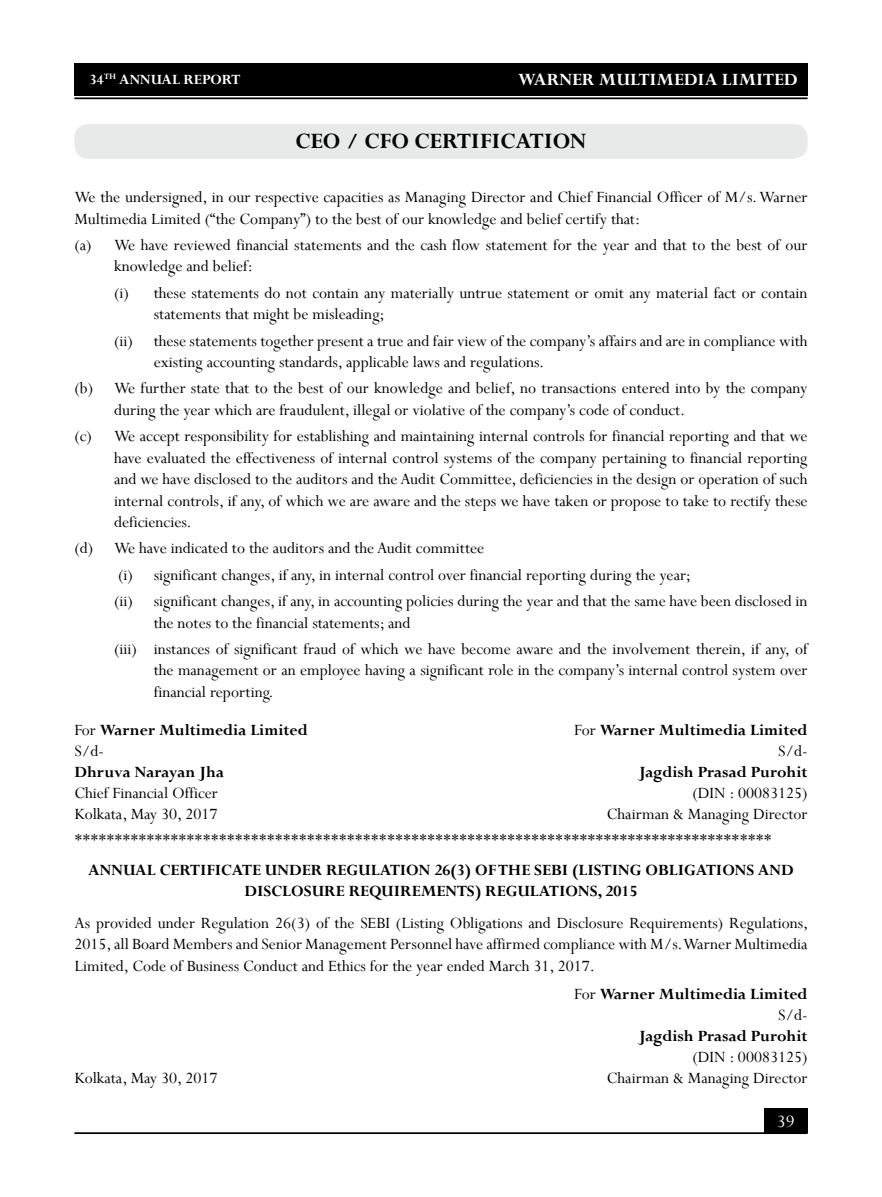
<style>
.page{position:relative;width:882px;height:1197px;background:#fff}
.page>*{position:absolute;margin:0;border:0;box-sizing:border-box;transform-origin:0 0}
.t1{font:700 24.5px "Perpetua";color:#000}
.t2{font:700 19.25px "Perpetua";color:#fff}
.t3{font:19.25px "Perpetua";color:#fff}
.t4{font:17.5px/21.3px "Perpetua";color:#000}
.t5{font:700 17.5px/21px "Perpetua";color:#000;text-align:right}
.t6{font:700 15.75px "Perpetua";color:#fff}
.s1{font-weight:400}
</style>
<div class="page">
<div style="left:74px;top:63px;width:734px;height:33px;background:#000"></div>
<hr style="left:74px;top:97px;width:734px;height:2px;background:#000">
<hr style="left:74px;top:1132px;width:734px;height:2px;background:#000">
<div style="left:764px;top:1109px;width:44px;height:24px;background:#000"></div>
<div style="left:74px;top:124px;width:734px;height:35px;background:#e8e9e9;border-radius:14px"></div>
<p class="t6" style="left:90px;top:70px;width:152px">34<sup>TH</sup> ANNUAL REPORT</p>
<p class="t2" style="left:518px;top:68px;width:281px">Warner Multimedia Limited</p>
<h1 class="t1" style="left:295px;top:126px;width:149px">CEO / CFO Certification</h1>
<p class="t4" style="left:74px;top:186px;width:735px">We the undersigned, in our respective capacities as Managing Director and Chief Financial Officer of M/s. Warner<br>Multimedia Limited (“the Company”) to the best of our knowledge and belief certify that:</p>
<p class="t4" style="left:114px;top:234px;width:695px;text-indent:-40px">(a) We have reviewed financial statements and the cash flow statement for the year and that to the best of our knowledge and belief:</p>
<p class="t4" style="left:154px;top:282px;width:655px;text-indent:-40px">(i) these statements do not contain any materially untrue statement or omit any material fact or contain statements that might be misleading;</p>
<p class="t4" style="left:154px;top:330px;width:655px;text-indent:-40px">(ii) these statements together present a true and fair view of the company’s affairs and are in compliance with existing accounting standards, applicable laws and regulations.</p>
<p class="t4" style="left:114px;top:377px;width:695px;text-indent:-40px">(b) We further state that to the best of our knowledge and belief, no transactions entered into by the company during the year which are fraudulent, illegal or violative of the company’s code of conduct.</p>
<p class="t4" style="left:114px;top:425px;width:695px;text-align:justify;text-indent:-40px">(c) We accept responsibility for establishing and maintaining internal controls for financial reporting and that we have evaluated the effectiveness of internal control systems of the company pertaining to financial reporting and we have disclosed to the auditors and the Audit Committee, deficiencies in the design or operation of such internal controls, if any, of which we are aware and the steps we have taken or propose to take to rectify these deficiencies.</p>
<p class="t4" style="left:114px;top:535px;width:695px;line-height:26.4px;text-indent:-40px">(d) We have indicated to the auditors and the Audit committee<br>(i) significant changes, if any, in internal control over financial reporting during the year;<br>(ii) significant changes, if any, in accounting policies during the year and that the same have been disclosed in</p>
<p class="t4" style="left:114px;top:609px;width:695px;line-height:26.4px;text-indent:40px">the notes to the financial statements; and<br>(iii) instances of significant fraud of which we have become aware and the involvement therein, if any, of</p>
<p class="t4" style="left:154px;top:659px;width:655px">the management or an employee having a significant role in the company’s internal control system over financial reporting.</p>
<p class="t5" style="left:74px;top:719px;width:235px;text-align:left"><span class="s1">For</span> Warner Multimedia Limited<br><span class="s1">S/d-</span></p>
<p class="t5" style="left:74px;top:761px;width:151px">Dhruva Narayan Jha</p>
<p class="t4" style="left:74px;top:782px;width:145px">Chief Financial Officer<br>Kolkata, May 30, 2017</p>
<p class="t5" style="left:574px;top:719px;width:235px"><span class="s1">For</span> Warner Multimedia Limited<br><span class="s1">S/d-</span></p>
<p class="t5" style="left:639px;top:761px;width:170px">Jagdish Prasad Purohit</p>
<p class="t4" style="left:607px;top:782px;width:202px;text-align:right">(DIN : 00083125)<br>Chairman &amp; Managing Director</p>
<p class="t4" style="left:74px;top:827px;width:699px">***************************************************************************************</p>
<p class="t5" style="left:88px;top:859px;width:707px;text-align:center">ANNUAL CERTIFICATE UNDER REGULATION 26(3) OF THE SEBI (LISTING OBLIGATIONS AND<br>DISCLOSURE REQUIREMENTS) REGULATIONS, 2015</p>
<p class="t4" style="left:74px;top:912px;width:735px;text-align:justify">As provided under Regulation 26(3) of the SEBI (Listing Obligations and Disclosure Requirements) Regulations, 2015, all Board Members and Senior Management Personnel have affirmed compliance with M/s. Warner Multimedia Limited, Code of Business Conduct and Ethics for the year ended March 31, 2017.</p>
<p class="t4" style="left:74px;top:1067px;width:145px">Kolkata, May 30, 2017</p>
<p class="t5" style="left:574px;top:983px;width:235px"><span class="s1">For</span> Warner Multimedia Limited<br><span class="s1">S/d-</span></p>
<p class="t5" style="left:639px;top:1025px;width:170px">Jagdish Prasad Purohit</p>
<p class="t4" style="left:607px;top:1046px;width:202px;text-align:right">(DIN : 00083125)<br>Chairman &amp; Managing Director</p>
<p class="t3" style="left:777px;top:1109px;width:19px">39</p>
</div>
